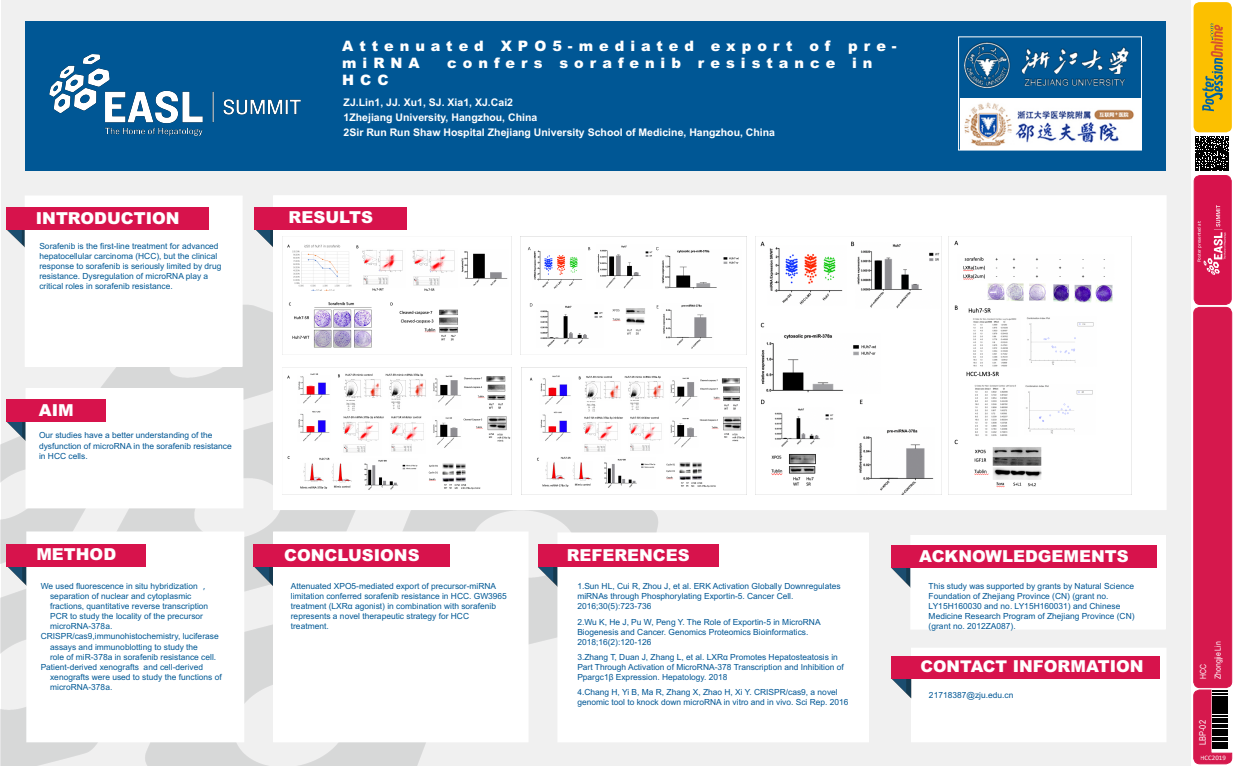
<style>
.page{position:relative;width:1234px;height:766px;background:#fff}
.page>*{position:absolute;margin:0;border:0;box-sizing:border-box;transform-origin:0 0}
.t1{font:900 16.5px "Arial";color:#fff}
.t2{font:900 14.4px/17.4px "Arial";letter-spacing:.415em;color:#fff}
.t3{font:700 10.5px/15.1px "Arial";color:#fff}
.t4{font:9px "Arial Narrow";color:#fff}
.t5{font:8.4px/10px "Arial";color:#005795}
.t6{font:8.4px/10.1px "Arial";color:#005995}
.t7{font:8.4px/14.4px "Arial Narrow";color:#fff}
.t8{font:6.9px "Calibri";color:#fdfefd}
.t9{font:5.1px "Calibri";letter-spacing:-.005em;color:#fff}
.s1{font-size:16.2px}
</style>
<div class="page">
<div style="left:1193px;top:307px;width:38px;height:380px;background:#d6184d;border-radius:6px"></div>
<div style="left:1193px;top:307px;width:38px;height:380px;border:1px solid #d6184d;border-radius:6px"></div>
<div style="left:1193px;top:175px;width:37px;height:129px;background:#d7134c;border-radius:6px"></div>
<div style="left:1193px;top:175px;width:37px;height:129px;border:1px solid #d6184d;border-radius:6px"></div>
<div style="left:1193px;top:2px;width:38px;height:130px;background:#fcc000;border-radius:6px"></div>
<svg style="left:1202px;top:23px;width:20px;height:88px"></svg>
<svg style="left:1203px;top:205px;width:22px;height:70px"></svg>
<img style="left:0;top:0;width:1190px;height:765px">
<img style="left:885px;top:553px;width:25px;height:35px">
<img style="left:532px;top:553px;width:25px;height:34px">
<img style="left:248px;top:552px;width:25px;height:35px">
<img style="left:249px;top:215px;width:24px;height:35px">
<img style="left:1px;top:215px;width:24px;height:35px">
<img style="left:1px;top:408px;width:25px;height:34px">
<div style="left:958px;top:37px;width:183px;height:113px;border:1px solid #fff"></div>
<div style="left:26px;top:388px;width:217px;height:119px;background:#fff"></div>
<div style="left:273px;top:196px;width:892px;height:313px;background:#fff"></div>
<div style="left:255px;top:207px;width:152px;height:22px;background:#d7134c"></div>
<div style="left:273px;top:532px;width:255px;height:209px;background:#fff"></div>
<div style="left:558px;top:533px;width:310px;height:208px;background:#fff"></div>
<div style="left:911px;top:648px;width:254px;height:93px;background:#fff"></div>
<div style="left:25px;top:196px;width:217px;height:170px;background:#fff"></div>
<div style="left:7px;top:207px;width:202px;height:22px;background:#d7134c"></div>
<div style="left:7px;top:400px;width:99px;height:22px;background:#d7134c"></div>
<img style="left:1px;top:552px;width:26px;height:34px">
<div style="left:27px;top:532px;width:217px;height:209px;background:#fff"></div>
<div style="left:7px;top:544px;width:139px;height:22px;background:#d7134c"></div>
<div style="left:910px;top:535px;width:254px;height:94px;background:#fff"></div>
<div style="left:254px;top:544px;width:196px;height:22px;background:#d7134c"></div>
<div style="left:537px;top:544px;width:181px;height:23px;background:#d7134c"></div>
<div style="left:890px;top:545px;width:266px;height:22px;background:#d7134c"></div>
<img style="left:885px;top:664px;width:34px;height:34px">
<div style="left:891px;top:656px;width:268px;height:22px;background:#d7134c"></div>
<img style="left:959px;top:98px;width:182px;height:51px">
<img style="left:964px;top:41px;width:171px;height:50px">
<img style="left:755px;top:236px;width:185px;height:258px">
<img style="left:948px;top:236px;width:165px;height:258px">
<img style="left:520px;top:236px;width:226px;height:118px">
<img style="left:521px;top:367px;width:225px;height:127px">
<img style="left:282px;top:367px;width:229px;height:123px">
<img style="left:282px;top:236px;width:226px;height:118px">
<svg style="left:1195px;top:137px;width:34px;height:34px"></svg>
<svg style="left:1193px;top:689px;width:38px;height:75px"></svg>
<h2 class="t2" style="left:342px;top:36px;width:556px">Attenuated XPO5-mediated export of pre&shy;miRNA</h2>
<h2 class="t2" style="left:447px;top:54px;width:426px">confers sorafenib resistance in</h2>
<h2 class="t2" style="left:342px;top:71px;width:48px">HCC</h2>
<p class="t3" style="left:343px;top:95px;width:433px">ZJ.Lin1, JJ. Xu1, SJ. Xia1, XJ.Cai2<br>1Zhejiang University, Hangzhou, China<br>2Sir Run Run Shaw Hospital Zhejiang University School of Medicine, Hangzhou, China</p>
<h1 class="t1" style="left:36px;top:205px;width:145px">INTRODUCTION</h1>
<h1 class="t1" style="left:288px;top:205px;width:86px">RESULTS</h1>
<p class="t6" style="left:39px;top:240px;width:183px">Sorafenib is the first-line treatment for advanced hepatocellular carcinoma (HCC), but the clinical response to sorafenib is seriously limited by drug resistance. Dysregulation of microRNA play a critical roles in sorafenib resistance.</p>
<h1 class="t1" style="left:39px;top:398px;width:36px">AIM</h1>
<p class="t5" style="left:39px;top:430px;width:194px">Our studies have a better understanding of the dysfunction of microRNA in the sorafenib resistance in HCC cells.</p>
<h1 class="t1" style="left:36px;top:542px;width:81px">METHOD</h1>
<h1 class="t1" style="left:284px;top:542px;width:137px">CONCLUSIONS</h1>
<h1 class="t1" style="left:566px;top:543px;width:124px">REFERENCES</h1>
<h1 class="t1" style="left:919px;top:543px;width:211px">ACKNOWLEDGEMENTS</h1>
<p class="t6" style="left:41px;top:580px;width:158px">We used fluorescence in situ hybridization</p>
<p class="t6" style="left:50px;top:591px;width:143px">separation of nuclear and cytoplasmic</p>
<p class="t6" style="left:50px;top:601px;width:160px">fractions, quantitative reverse transcription</p>
<p class="t6" style="left:50px;top:611px;width:154px">PCR to study the locality of the precursor</p>
<p class="t6" style="left:50px;top:621px;width:64px">microRNA-378a.</p>
<p class="t6" style="left:41px;top:631px;width:179px">CRISPR/cas9,immunohistochemistry, luciferase</p>
<p class="t6" style="left:50px;top:641px;width:149px">assays and immunoblotting to study the</p>
<p class="t6" style="left:50px;top:651px;width:168px">role of miR-378a in sorafenib resistance cell.</p>
<p class="t6" style="left:41px;top:661px;width:164px">Patient-derived xenografts and cell-derived</p>
<p class="t6" style="left:50px;top:671px;width:173px">xenografts were used to study the functions of</p>
<p class="t6" style="left:50px;top:681px;width:64px">microRNA-378a.</p>
<p class="t6" style="left:291px;top:580px;width:217px">Attenuated XPO5-mediated export of precursor-miRNA limitation conferred sorafenib resistance in HCC. GW3965 treatment (LXRα agonist) in combination with sorafenib represents a novel therapeutic strategy for HCC treatment.</p>
<p class="t5" style="left:577px;top:581px;width:265px">1.Sun HL, Cui R, Zhou J, et al. ERK Activation Globally Downregulates miRNAs through Phosphorylating Exportin-5. Cancer Cell.<br>2016;30(5):723-736</p>
<p class="t5" style="left:577px;top:616px;width:245px">2.Wu K, He J, Pu W, Peng Y. The Role of Exportin-5 in MicroRNA<br>Biogenesis and Cancer. Genomics Proteomics Bioinformatics.<br>2018;16(2):120-126</p>
<p class="t5" style="left:577px;top:651px;width:268px;line-height:10.2px">3.Zhang T, Duan J, Zhang L, et al. LXRα Promotes Hepatosteatosis in<br>Part Through Activation of MicroRNA-378 Transcription and Inhibition of<br>Ppargc1β Expression. Hepatology. 2018</p>
<p class="t5" style="left:577px;top:687px;width:273px;line-height:10.2px">4.Chang H, Yi B, Ma R, Zhang X, Zhao H, Xi Y. CRISPR/cas9, a novel genomic tool to knock down microRNA in vitro and in vivo. Sci Rep. 2016</p>
<p class="t5" style="left:928px;top:580px;width:207px">This study was supported by grants by Natural Science Foundation of Zhejiang Province (CN) (grant no.<br>LY15H160030 and no. LY15H160031) and Chinese Medicine Research Program of Zhejiang Province (CN) (grant no. 2012ZA087).</p>
<h1 class="t1" style="left:920px;top:654px;width:225px"><span class="s1">CONTACT</span> INFORMATION</h1>
<p class="t5" style="left:928px;top:690px;width:86px">21718387@zju.edu.cn</p>
<p class="t9" style="left:1195px;top:262px;width:43px;rotate:-90deg">Poster presented at:</p>
<p class="t7" style="left:1195px;top:678px;width:39px;rotate:-90deg">HCC<br>Zhongjie Lin</p>
<p class="t4" style="left:1196px;top:744px;width:26px;rotate:-90deg">LBP-02</p>
<p class="t8" style="left:1199px;top:752px;width:27px">HCC2019</p>
</div>
